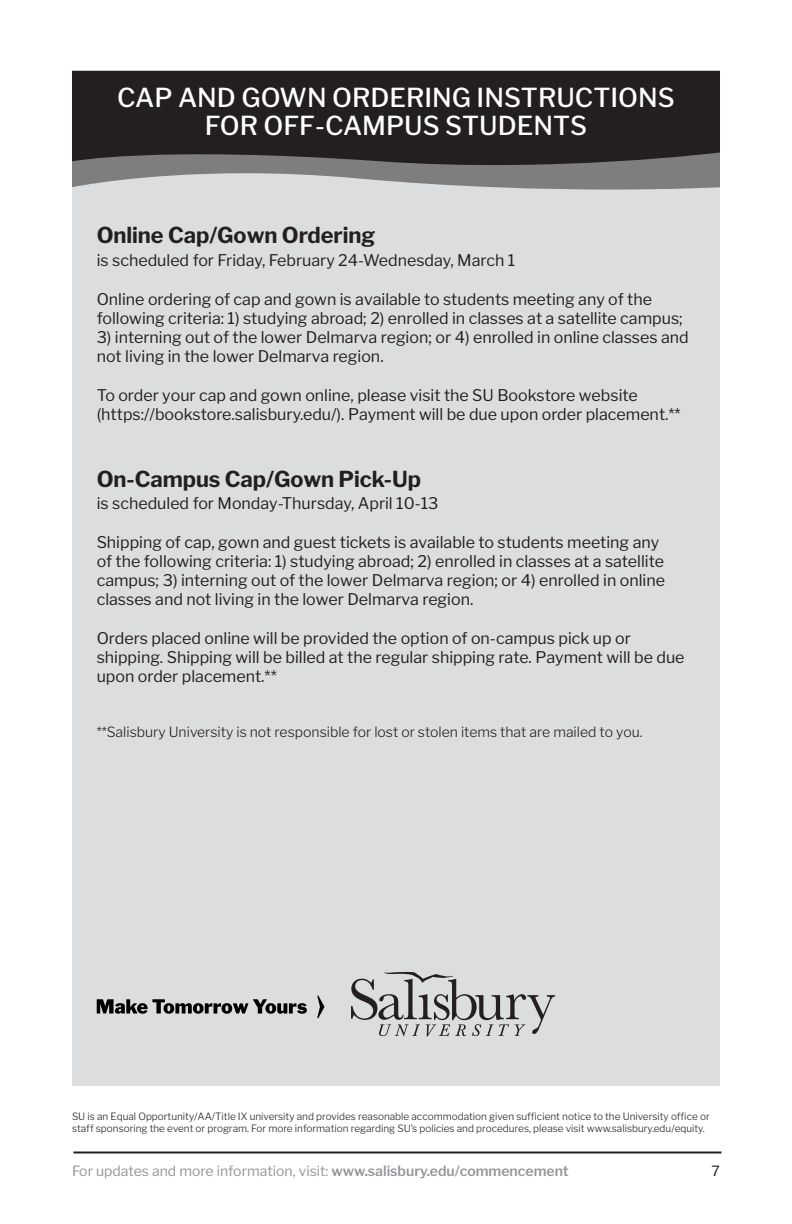
<style>
.page{position:relative;width:792px;height:1224px;background:#fff}
.page>*{position:absolute;margin:0;border:0;box-sizing:border-box;transform-origin:0 0}
.contents_bold{font:500 26px/28px "Libre Franklin";color:#fff;text-align:center}
.grad_school_name{font:700 21.8px "Libre Franklin";letter-spacing:-.005em;color:#231f20}
.key_text_regular{font:16px/19.2px "Libre Franklin";color:#231f20}
.key_text_regular-2{font:300 14px "Libre Franklin";color:#231f20}
.t1{font:14px "Libre Franklin";color:#939598}
.t2{font:14px "Libre Franklin";color:#231f20}
.key_text_regular-3{font:300 10px/12px "Libre Franklin";color:#231f20}
.s1{font-weight:600}
</style>
<div class="page">
<hr style="left:73px;top:1152px;width:648px;height:2px;background:#231f20">
<div style="left:72px;top:73px;width:648px;height:1013px;background:#dcdddf"></div>
<svg style="left:72px;top:173px;width:648px;height:17px;fill:#7f7e7f"></svg>
<svg style="left:72px;top:71px;width:648px;height:102px;background:#2f2b2c"></svg>
<svg style="left:97px;top:999px;width:210px;height:15px"></svg>
<svg style="left:317px;top:995px;width:7px;height:23px"></svg>
<svg style="left:351px;top:972px;width:204px;height:64px"></svg>
<p class="contents_bold" style="left:117px;top:83px;width:559px">CAP AND GOWN ORDERING INSTRUCTIONS<br>FOR OFF-CAMPUS STUDENTS</p>
<p class="grad_school_name" style="left:97px;top:222px;width:280px">Online Cap/Gown Ordering</p>
<p class="key_text_regular" style="left:97px;top:251px;width:420px">is scheduled for Friday, February 24-Wednesday, March 1</p>
<p class="key_text_regular" style="left:97px;top:289px;width:588px">Online ordering of cap and gown is available to students meeting any of the following criteria: 1) studying abroad; 2) enrolled in classes at a satellite campus;</p>
<p class="key_text_regular" style="left:97px;top:328px;width:593px">3) interning out of the lower Delmarva region; or 4) enrolled in online classes and not living in the lower Delmarva region.</p>
<p class="key_text_regular" style="left:97px;top:385px;width:585px">To order your cap and gown online, please visit the SU Bookstore website (https://bookstore.salisbury.edu/). Payment will be due upon order placement.**</p>
<p class="grad_school_name" style="left:97px;top:466px;width:326px">On-Campus Cap/Gown Pick-Up</p>
<p class="key_text_regular" style="left:97px;top:494px;width:343px">is scheduled for Monday-Thursday, April 10-13</p>
<p class="key_text_regular" style="left:97px;top:532px;width:570px">Shipping of cap, gown and guest tickets is available to students meeting any of the following criteria: 1) studying abroad; 2) enrolled in classes at a satellite campus; 3) interning out of the lower Delmarva region; or 4) enrolled in online classes and not living in the lower Delmarva region.</p>
<p class="key_text_regular" style="left:97px;top:628px;width:589px">Orders placed online will be provided the option of on-campus pick up or shipping. Shipping will be billed at the regular shipping rate. Payment will be due upon order placement.**</p>
<p class="key_text_regular-2" style="left:97px;top:724px;width:547px">**Salisbury University is not responsible for lost or stolen items that are mailed to you.</p>
<p class="key_text_regular-3" style="left:72px;top:1110px;width:639px">SU is an Equal Opportunity/AA/Title IX university and provides reasonable accommodation given sufficient notice to the University office or staff sponsoring the event or program. For more information regarding SU’s policies and procedures, please visit www.salisbury.edu/equity.</p>
<p class="t1" style="left:72px;top:1162px;width:498px">For updates and more information, visit: <span class="s1">www.salisbury.edu/commencement</span></p>
<p class="t2" style="left:712px;top:1162px;width:10px">7</p>
</div>
